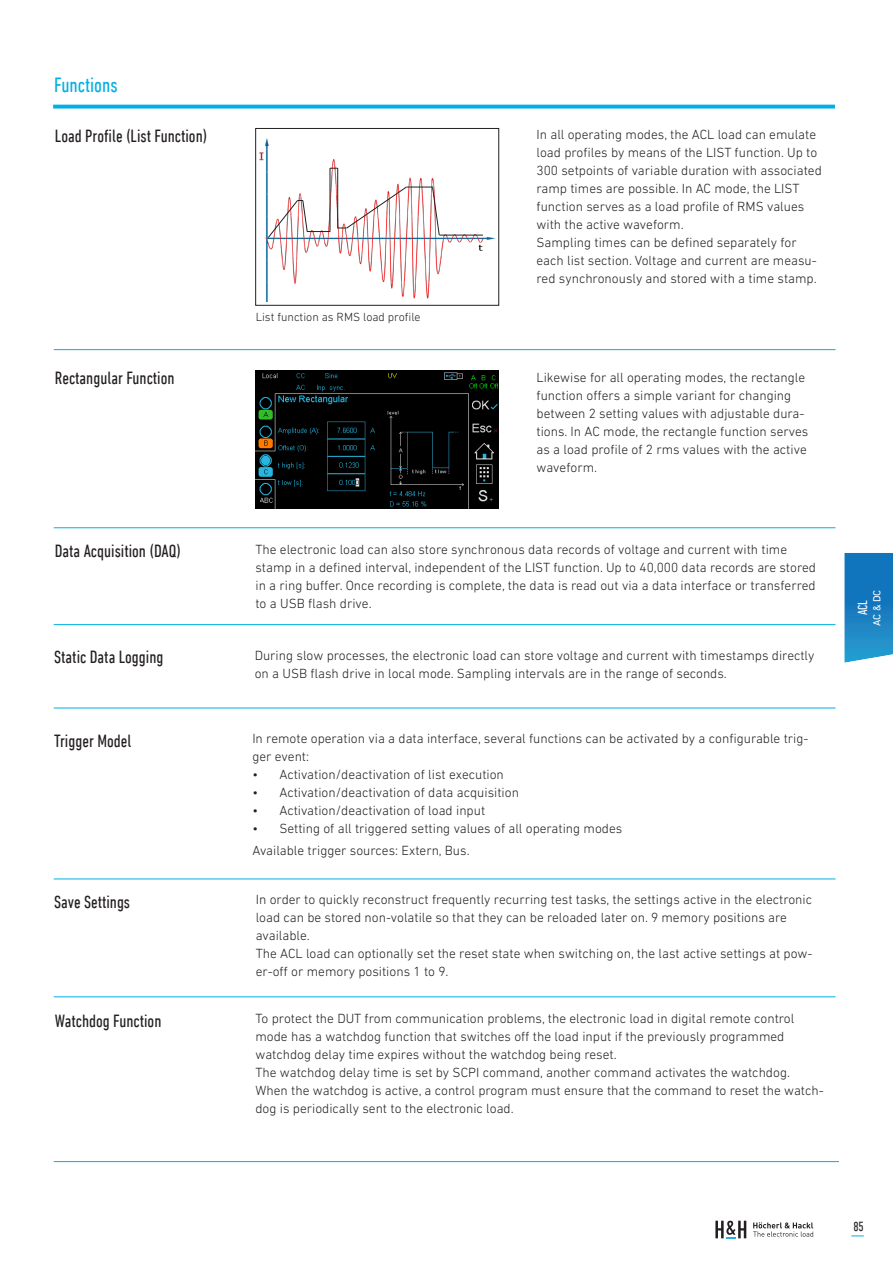
<style>
.page{position:relative;width:893px;height:1263px;background:#fff}
.page>*{position:absolute;margin:0;border:0;box-sizing:border-box;transform-origin:0 0}
.t1{font:condensed 21px "DIN Next LT Pro";color:#00b0e3}
.t2{font:condensed 18px "DIN Next LT Pro";color:#231f20}
.t3{font:300 13.5px/18px "DIN Next LT Pro";color:#231f20}
.t4{font:condensed 13.5px "DIN Next LT Pro";color:#fff}
.t5{font:condensed 13.5px "DIN Next LT Pro";color:#231f20}
.t6{font:300 12px "DIN Next LT Pro";color:#231f20}
.t7{font:10.5px "DIN Next LT Pro";color:#fff}
</style>
<div class="page">
<svg style="left:851px;top:1235px;width:13px;height:1px"></svg>
<svg style="left:715px;top:1221px;width:31px;height:17px"></svg>
<svg style="left:753px;top:1222px;width:60px;height:15px"></svg>
<svg style="left:53px;top:105px;width:782px;height:4px;fill:#00b0e3"></svg>
<hr style="left:54px;top:1161px;width:785px;height:1px;background:#00b0e3">
<hr style="left:54px;top:996px;width:781px;height:1px;background:#00b0e3">
<hr style="left:54px;top:878px;width:781px;height:1px;background:#00b0e3">
<hr style="left:54px;top:349px;width:781px;height:1px;background:#00b0e3">
<hr style="left:54px;top:624px;width:781px;height:1px;background:#00b0e3">
<hr style="left:54px;top:527px;width:781px;height:1px;background:#00b0e3">
<hr style="left:54px;top:708px;width:781px;height:1px;background:#00b0e3">
<img style="left:259px;top:138px;width:237px;height:165px">
<div style="left:255px;top:128px;width:244px;height:177px;border:1px solid #231f20"></div>
<hr style="left:330px;top:168px;width:1px;height:64px;background:#231f20">
<hr style="left:337px;top:168px;width:1px;height:60px;background:#231f20">
<svg style="left:268px;top:200px;width:62px;height:38px"></svg>
<hr style="left:439px;top:235px;width:44px;height:1px;background:#231f20">
<svg style="left:337px;top:187px;width:103px;height:48px"></svg>
<img style="left:256px;top:371px;width:243px;height:137px">
<svg style="left:844px;top:553px;width:49px;height:110px"></svg>
<h1 class="t1" style="left:54px;top:77px;width:65px">Functions</h1>
<h2 class="t2" style="left:55px;top:126px;width:154px">Load Profile (List Function)</h2>
<p class="t3" style="left:536px;top:126px;width:287px">In all operating modes, the ACL load can emulate load profiles by means of the LIST function. Up to 300 setpoints of variable duration with associated ramp times are possible. In AC mode, the LIST function serves as a load profile of RMS values with the active waveform.<br>Sampling times can be defined separately for each list section. Voltage and current are measu&shy;red synchronously and stored with a time stamp.</p>
<p class="t6" style="left:256px;top:310px;width:166px">List function as RMS load profile</p>
<h2 class="t2" style="left:55px;top:368px;width:121px">Rectangular Function</h2>
<p class="t3" style="left:536px;top:369px;width:273px">Likewise for all operating modes, the rectangle function offers a simple variant for changing between 2 setting values with adjustable dura&shy;tions. In AC mode, the rectangle function serves as a load profile of 2 rms values with the active waveform.</p>
<h2 class="t2" style="left:55px;top:544px;width:128px">Data Acquisition (DAQ)</h2>
<p class="t3" style="left:255px;top:541px;width:562px">The electronic load can also store synchronous data records of voltage and current with time stamp in a defined interval, independent of the LIST function. Up to 40,000 data records are stored in a ring buffer. Once recording is complete, the data is read out via a data interface or transferred to a USB flash drive.</p>
<p class="t4" style="left:857px;top:615px;width:17px;rotate:-90deg">ACL</p>
<p class="t7" style="left:873px;top:626px;width:38px;rotate:-90deg">AC &amp; DC</p>
<h2 class="t2" style="left:54px;top:650px;width:111px">Static Data Logging</h2>
<p class="t3" style="left:255px;top:647px;width:561px">During slow processes, the electronic load can store voltage and current with timestamps directly on a USB flash drive in local mode. Sampling intervals are in the range of seconds.</p>
<h2 class="t2" style="left:54px;top:730px;width:79px">Trigger Model</h2>
<p class="t3" style="left:252px;top:729px;width:558px">In remote operation via a data interface, several functions can be activated by a configurable trig&shy;ger event:</p>
<p class="t3" style="left:252px;top:766px;width:253px">• Activation/deactivation of list execution</p>
<p class="t3" style="left:252px;top:784px;width:268px">• Activation/deactivation of data acquisition</p>
<p class="t3" style="left:252px;top:802px;width:234px">• Activation/deactivation of load input</p>
<p class="t3" style="left:252px;top:818px;width:372px;line-height:22.2px">• Setting of all triggered setting values of all operating modes<br>Available trigger sources: Extern, Bus.</p>
<h2 class="t2" style="left:54px;top:891px;width:78px">Save Settings</h2>
<p class="t3" style="left:256px;top:891px;width:558px">In order to quickly reconstruct frequently recurring test tasks, the settings active in the electronic load can be stored non-volatile so that they can be reloaded later on. 9 memory positions are available.<br>The ACL load can optionally set the reset state when switching on, the last active settings at pow&shy;er-off or memory positions 1 to 9.</p>
<h2 class="t2" style="left:55px;top:1010px;width:108px">Watchdog Function</h2>
<p class="t3" style="left:255px;top:1010px;width:570px">To protect the DUT from communication problems, the electronic load in digital remote control mode has a watchdog function that switches off the load input if the previously programmed watchdog delay time expires without the watchdog being reset.<br>The watchdog delay time is set by SCPI command, another command activates the watchdog.<br>When the watchdog is active, a control program must ensure that the command to reset the watch&shy;dog is periodically sent to the electronic load.</p>
<p class="t5" style="left:853px;top:1221px;width:12px">85</p>
</div>
